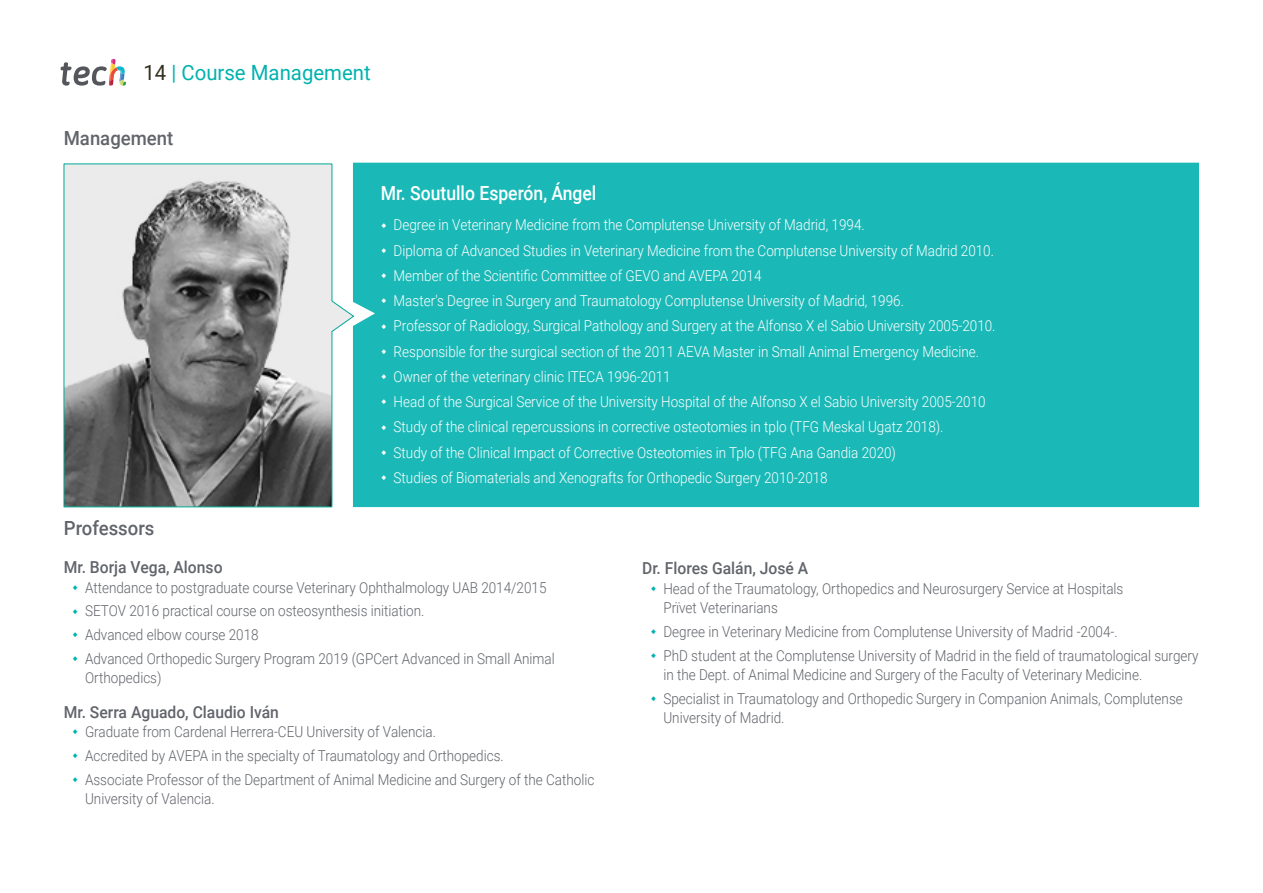
<style>
.page{position:relative;width:1263px;height:893px;background:#fff}
.page>*{position:absolute;margin:0;border:0;box-sizing:border-box;transform-origin:0 0}
.t1{font:21px "Roboto";color:#00b2af}
.t2{font:500 19.5px "Roboto";color:#fff;scale:.9 1}
.t3{font:500 19.5px "Roboto";color:#61646a;scale:.95 1}
.t4{font:500 16.5px "Roboto";color:#61646a;scale:.95 1}
.t5{font:300 15px/23.7px "Roboto";color:#61646a;scale:.9 1}
.t6{font:300 15px/25.2px "Roboto";color:#fff;scale:.9 1}
.s1{color:#312e20}
</style>
<div class="page">
<svg style="left:61px;top:59px;width:65px;height:27px"></svg>
<div style="left:353px;top:163px;width:846px;height:344px;background:#1ab9b7"></div>
<svg style="left:64px;top:164px;width:290px;height:343px;background:#9d9f9f"></svg>
<svg style="left:382px;top:223px;width:4px;height:5px"></svg>
<svg style="left:382px;top:248px;width:4px;height:5px"></svg>
<svg style="left:382px;top:273px;width:4px;height:5px"></svg>
<svg style="left:382px;top:298px;width:4px;height:6px"></svg>
<svg style="left:382px;top:324px;width:4px;height:5px"></svg>
<svg style="left:382px;top:349px;width:4px;height:5px"></svg>
<svg style="left:382px;top:374px;width:4px;height:5px"></svg>
<svg style="left:382px;top:400px;width:4px;height:5px"></svg>
<svg style="left:382px;top:425px;width:4px;height:5px"></svg>
<svg style="left:382px;top:450px;width:4px;height:5px"></svg>
<svg style="left:382px;top:475px;width:4px;height:5px"></svg>
<h1 class="t1" style="left:144px;top:57px;width:229px"><span class="s1">14</span> | Course Management</h1>
<h2 class="t3" style="left:64px;top:125px;width:117px">Management</h2>
<h2 class="t2" style="left:381px;top:180px;width:241px">Mr. Soutullo Esperón, Ángel</h2>
<p class="t6" style="left:394px;top:212px;width:670px">Degree in Veterinary Medicine from the Complutense University of Madrid, 1994.<br>Diploma of Advanced Studies in Veterinary Medicine from the Complutense University of Madrid 2010.<br>Member of the Scientific Committee of GEVO and AVEPA 2014<br>Master's Degree in Surgery and Traumatology Complutense University of Madrid, 1996.<br>Professor of Radiology, Surgical Pathology and Surgery at the Alfonso X el Sabio University 2005-2010.<br>Responsible for the surgical section of the 2011 AEVA Master in Small Animal Emergency Medicine.<br>Owner of the veterinary clinic ITECA 1996-2011<br>Head of the Surgical Service of the University Hospital of the Alfonso X el Sabio University 2005-2010<br>Study of the clinical repercussions in corrective osteotomies in tplo (TFG Meskal Ugatz 2018).<br>Study of the Clinical Impact of Corrective Osteotomies in Tplo (TFG Ana Gandia 2020)<br>Studies of Biomaterials and Xenografts for Orthopedic Surgery 2010-2018</p>
<h2 class="t3" style="left:64px;top:515px;width:97px">Professors</h2>
<p class="t4" style="left:64px;top:556px;width:169px">Mr. Borja Vega, Alonso</p>
<p class="t5" style="left:85px;top:575px;width:523px">Attendance to postgraduate course Veterinary Ophthalmology UAB 2014/2015<br>SETOV 2016 practical course on osteosynthesis initiation.<br>Advanced elbow course 2018<br>Advanced Orthopedic Surgery Program 2019 (GPCert Advanced in Small Animal</p>
<p class="t5" style="left:85px;top:666px;width:86px">Orthopedics)</p>
<p class="t4" style="left:64px;top:700px;width:228px">Mr. Serra Aguado, Claudio Iván</p>
<p class="t5" style="left:85px;top:719px;width:567px">Graduate from Cardenal Herrera-CEU University of Valencia.<br>Accredited by AVEPA in the specialty of Traumatology and Orthopedics.<br>Associate Professor of the Department of Animal Medicine and Surgery of the Catholic</p>
<p class="t5" style="left:85px;top:786px;width:145px">University of Valencia.</p>
<p class="t4" style="left:642px;top:557px;width:176px">Dr. Flores Galán, José A</p>
<p class="t5" style="left:663px;top:578px;width:513px;line-height:19.5px">Head of the Traumatology, Orthopedics and Neurosurgery Service at Hospitals<br>Prïvet Veterinarians</p>
<p class="t5" style="left:663px;top:619px;width:596px">Degree in Veterinary Medicine from Complutense University of Madrid -2004-.<br>PhD student at the Complutense University of Madrid in the field of traumatological surgery</p>
<p class="t5" style="left:663px;top:662px;width:579px">in the Dept. of Animal Medicine and Surgery of the Faculty of Veterinary Medicine.<br>Specialist in Traumatology and Orthopedic Surgery in Companion Animals, Complutense</p>
<p class="t5" style="left:663px;top:706px;width:136px">University of Madrid.</p>
</div>
